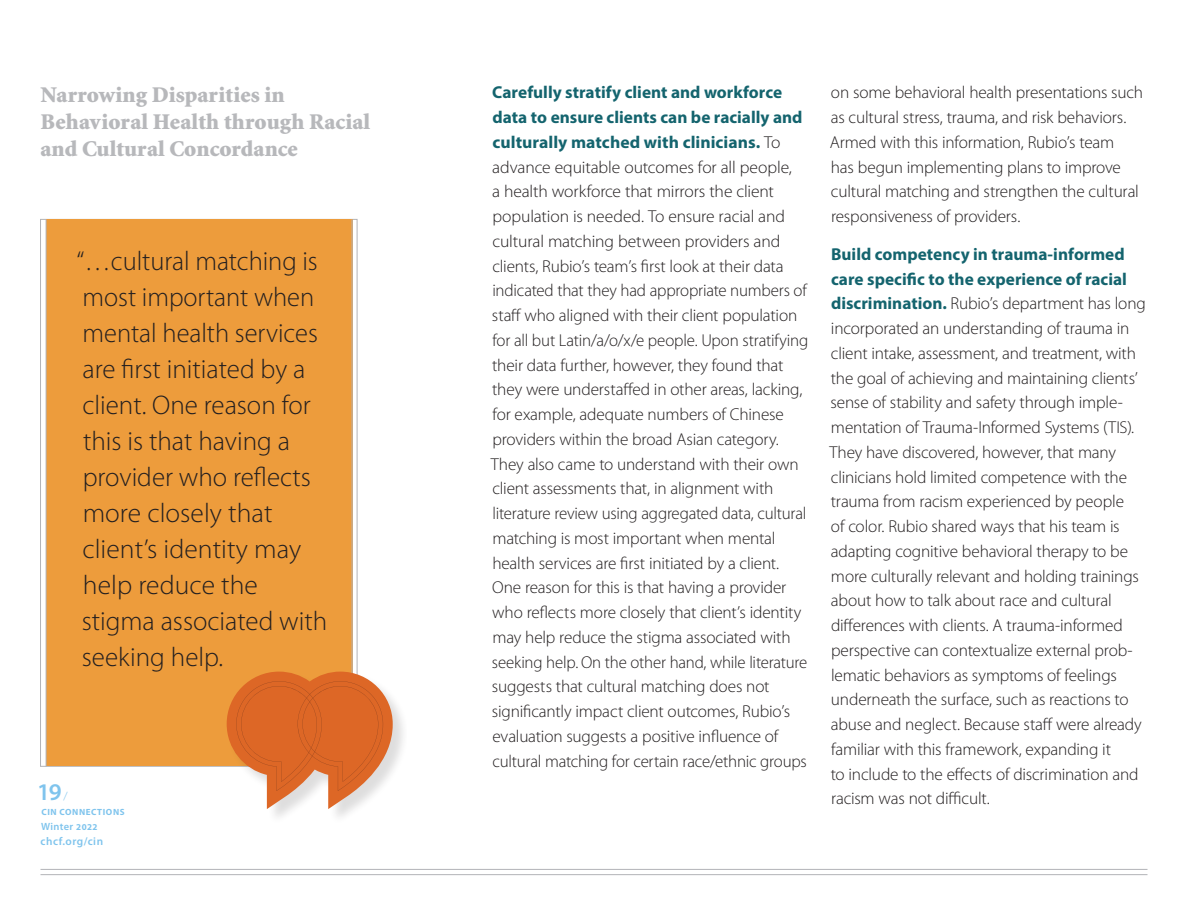
<style>
.page{position:relative;width:1188px;height:918px;background:#fff}
.page>*{position:absolute;margin:0;border:0;box-sizing:border-box;transform-origin:0 0}
.t1{font:300 27px/36px "Myriad Pro";color:#231f20}
.t2{font:600 24px "Myriad Pro";color:#7fc4ed}
.t3{font:900 22.5px/27px "Minion";letter-spacing:.005em;color:#b7b8bb}
.t4{font:300 17.25px/24.8px "Myriad Pro";letter-spacing:-.01em;color:#231f20}
.t5{font:600 11.25px "Myriad Pro";letter-spacing:.045em;color:#7fc4ed}
.t6{font:600 10.5px "Myriad Pro";letter-spacing:.025em;color:#7fc4ed}
.t7{font:700 9px "Myriad Pro";letter-spacing:.065em;color:#7fc4ed}
.s1{font-weight:300;font-size:12px}
.s2{font-weight:700;font-size:9px}
.s3{font-weight:700;color:#14646e}
</style>
<div class="page">
<hr style="left:40px;top:869px;width:1108px;height:1px;background:#b2b3b7">
<hr style="left:40px;top:874px;width:1108px;height:1px;background:#b2b3b7">
<div style="left:46px;top:219px;width:306px;height:547px;background:#ed9c3c"></div>
<hr style="left:46px;top:219px;width:1px;height:547px;background:#b2b3b7">
<hr style="left:352px;top:219px;width:1px;height:547px;background:#b2b3b7">
<div style="left:227px;top:672px;width:180px;height:153px;background:#231f20;opacity:.15"></div>
<svg style="left:227px;top:672px;width:166px;height:137px"></svg>
<p class="t3" style="left:40px;top:82px;width:331px">Narrowing Disparities in<br>Behavioral Health through Racial and Cultural Concordance</p>
<p class="t1" style="left:77px;top:244px;width:252px">“…cultural matching is most important when mental health services are first initiated by a client. One reason for this is that having a provider who reflects more closely that client’s identity may help reduce the stigma associated with seeking help.</p>
<p class="t2" style="left:37px;top:779px;width:32px">19<span class="s1">/</span></p>
<p class="t7" style="left:41px;top:806px;width:85px">CIN CONNECTIONS</p>
<p class="t6" style="left:41px;top:820px;width:58px">Winter <span class="s2">2022</span></p>
<p class="t5" style="left:41px;top:835px;width:64px">chcf.org/cin</p>
<p class="t4" style="left:491px;top:80px;width:319px"><span class="s3">Carefully stratify client and workforce data to ensure clients can be racially and culturally matched with clinicians.</span> To advance equitable outcomes for all people,<br>a health workforce that mirrors the client population is needed. To ensure racial and cultural matching between providers and clients, Rubio’s team’s first look at their data indicated that they had appropriate numbers of staff who aligned with their client population for all but Latin/a/o/x/e people. Upon stratifying their data further, however, they found that they were understaffed in other areas, lacking, for example, adequate numbers of Chinese providers within the broad Asian category.<br>They also came to understand with their own client assessments that, in alignment with literature review using aggregated data, cultural matching is most important when mental health services are first initiated by a client.<br>One reason for this is that having a provider who reflects more closely that client’s identity may help reduce the stigma associated with seeking help. On the other hand, while literature suggests that cultural matching does not significantly impact client outcomes, Rubio’s evaluation suggests a positive influence of cultural matching for certain race/ethnic groups</p>
<p class="t4" style="left:830px;top:80px;width:315px">on some behavioral health presentations such as cultural stress, trauma, and risk behaviors.<br>Armed with this information, Rubio’s team<br>has begun implementing plans to improve cultural matching and strengthen the cultural responsiveness of providers.</p>
<p class="t4" style="left:829px;top:242px;width:318px"><span class="s3">Build competency in trauma-informed care specific to the experience of racial discrimination.</span> Rubio’s department has long incorporated an understanding of trauma in client intake, assessment, and treatment, with the goal of achieving and maintaining clients’ sense of stability and safety through imple&shy;mentation of Trauma-Informed Systems (TIS).<br>They have discovered, however, that many clinicians hold limited competence with the trauma from racism experienced by people<br>of color. Rubio shared ways that his team is adapting cognitive behavioral therapy to be more culturally relevant and holding trainings about how to talk about race and cultural differences with clients. A trauma-informed perspective can contextualize external prob&shy;lematic behaviors as symptoms of feelings underneath the surface, such as reactions to abuse and neglect. Because staff were already familiar with this framework, expanding it<br>to include to the effects of discrimination and racism was not difficult.</p>
</div>
